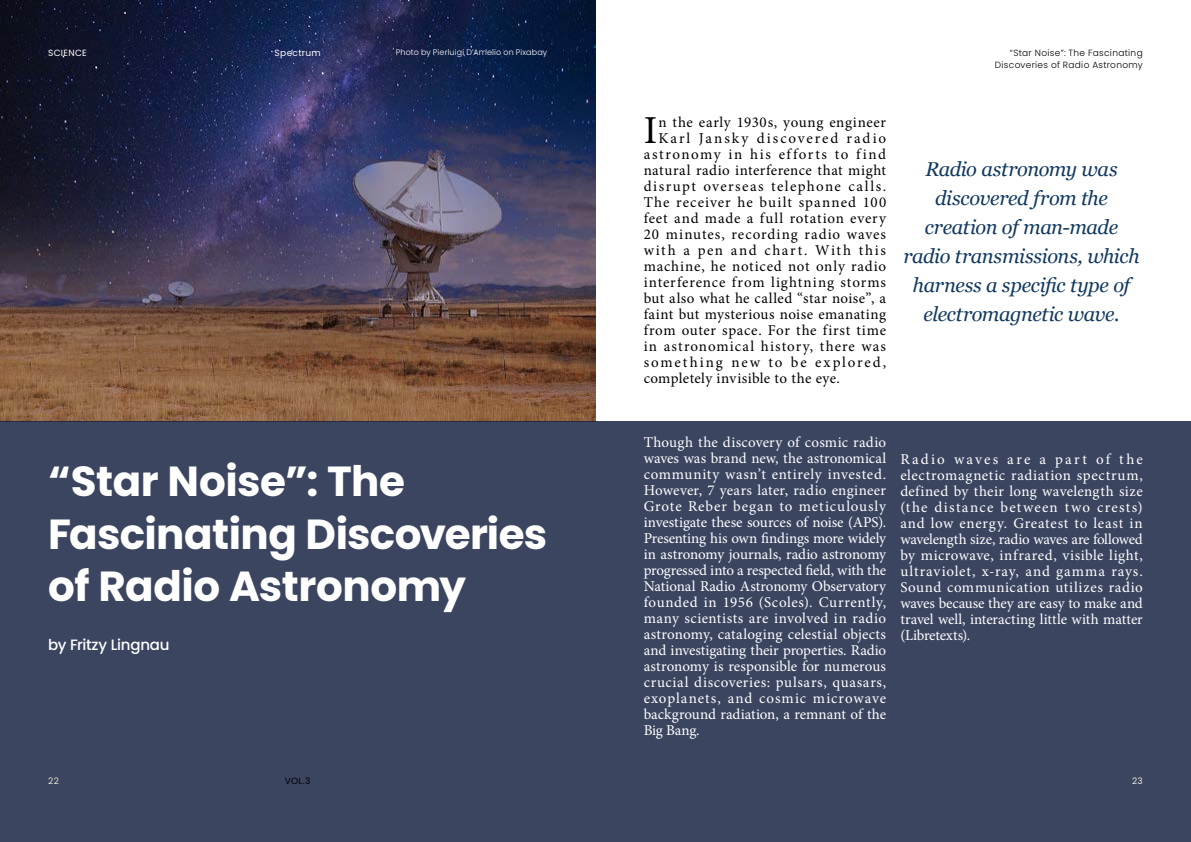
<style>
.page{position:relative;width:1191px;height:842px;background:#fff}
.page>*{position:absolute;margin:0;border:0;box-sizing:border-box;transform-origin:0 0}
.t1{font:700 42px/52px "Poppins";letter-spacing:-.015em;color:#fff}
.t2{font:39.6px "Minion Pro";color:#000}
.t3{font:italic 20px/29px "Georgia";letter-spacing:-.02em;color:#113960;text-align:center}
.t4{font:15px/16px "Minion Pro";letter-spacing:-.005em;color:#fff;text-align:justify}
.t5{font:15px "Minion Pro";letter-spacing:.06em;color:#000}
.t6{font:15px "Minion Pro";letter-spacing:.025em;color:#000}
.t7{font:15px "Minion Pro";letter-spacing:.105em;color:#000}
.t8{font:15px "Minion Pro";letter-spacing:.13em;color:#000}
.t9{font:15px "Minion Pro";letter-spacing:.03em;color:#000}
.t10{font:15px "Minion Pro";letter-spacing:.09em;color:#000}
.t11{font:15px "Minion Pro";letter-spacing:.035em;color:#000}
.t12{font:15px "Minion Pro";letter-spacing:.02em;color:#000}
.t13{font:500 15px "Poppins";letter-spacing:-.02em;color:#fff}
.t14{font:300 9px/12px "Poppins";letter-spacing:.035em;color:#000;text-align:right}
.t15{font:9px "Poppins";letter-spacing:.03em;color:#fff}
.t16{font:9px "Poppins";color:#000}
.t17{font:300 8px "Poppins";letter-spacing:.015em;color:#fff}
</style>
<div class="page">
<img style="left:0;top:0;width:595px;height:421px">
<div style="left:0;top:421px;width:1191px;height:421px;background:#3b4560"></div>
<p class="t17" style="left:396px;top:48px;width:153px">Photo by Pierluigi D’Amelio on Pixabay</p>
<p class="t15" style="left:48px;top:47px;width:40px">SCIENCE</p>
<p class="t14" style="left:994px;top:47px;width:149px">“Star Noise”: The Fascinating<br>Discoveries of Radio Astronomy</p>
<p class="t15" style="left:275px;top:47px;width:48px">Spectrum</p>
<h1 class="t1" style="left:48px;top:456px;width:500px">“Star Noise”: The<br>Fascinating Discoveries of Radio Astronomy</h1>
<p class="t13" style="left:48px;top:636px;width:123px">by Fritzy Lingnau</p>
<p class="t15" style="left:48px;top:775px;width:12px">22</p>
<p class="t16" style="left:285px;top:775px;width:27px">VOL.3</p>
<h2 class="t2" style="left:643px;top:104px;width:15px">I</h2>
<p class="t11" style="left:658px;top:112px;width:229px">n the early 1930s, young engineer</p>
<p class="t8" style="left:658px;top:128px;width:229px">Karl Jansky discovered radio</p>
<p class="t7" style="left:643px;top:144px;width:244px">astronomy in his efforts to find</p>
<p class="t6" style="left:643px;top:160px;width:244px">natural radio interference that might</p>
<p class="t10" style="left:643px;top:176px;width:244px">disrupt overseas telephone calls.</p>
<p class="t5" style="left:643px;top:192px;width:244px">The receiver he built spanned 100</p>
<p class="t5" style="left:643px;top:208px;width:244px">feet and made a full rotation every</p>
<p class="t5" style="left:643px;top:224px;width:244px">20 minutes, recording radio waves</p>
<p class="t7" style="left:643px;top:240px;width:244px">with a pen and chart. With this</p>
<p class="t5" style="left:643px;top:256px;width:244px">machine, he noticed not only radio</p>
<p class="t5" style="left:643px;top:272px;width:244px">interference from lightning storms</p>
<p class="t9" style="left:643px;top:288px;width:244px">but also what he called “star noise”, a</p>
<p class="t6" style="left:643px;top:304px;width:244px">faint but mysterious noise emanating</p>
<p class="t5" style="left:643px;top:320px;width:244px">from outer space. For the first time</p>
<p class="t5" style="left:643px;top:336px;width:244px">in astronomical history, there was</p>
<p class="t8" style="left:643px;top:352px;width:244px">something new to be explored,</p>
<p class="t12" style="left:643px;top:368px;width:198px">completely invisible to the eye.</p>
<h3 class="t3" style="left:903px;top:153px;width:238px">Radio astronomy was discovered from the creation of man-made radio transmissions, which harness a specific type of electromagnetic wave.</h3>
<p class="t4" style="left:643px;top:435px;width:244px">Though the discovery of cosmic radio waves was brand new, the astronomical community wasn’t entirely invested.<br>However, 7 years later, radio engineer Grote Reber began to meticulously investigate these sources of noise (APS).<br>Presenting his own findings more widely in astronomy journals, radio astronomy progressed into a respected field, with the National Radio Astronomy Observatory founded in 1956 (Scoles). Currently, many scientists are involved in radio astronomy, cataloging celestial objects and investigating their properties. Radio astronomy is responsible for numerous crucial discoveries: pulsars, quasars, exoplanets, and cosmic microwave background radiation, a remnant of the Big Bang.</p>
<p class="t4" style="left:900px;top:451px;width:244px">Radio waves are a part of the electromagnetic radiation spectrum, defined by their long wavelength size (the distance between two crests) and low energy. Greatest to least in wavelength size, radio waves are followed by microwave, infrared, visible light, ultraviolet, x-ray, and gamma rays.<br>Sound communication utilizes radio waves because they are easy to make and travel well, interacting little with matter (Libretexts).</p>
<p class="t15" style="left:1132px;top:775px;width:12px">23</p>
</div>
